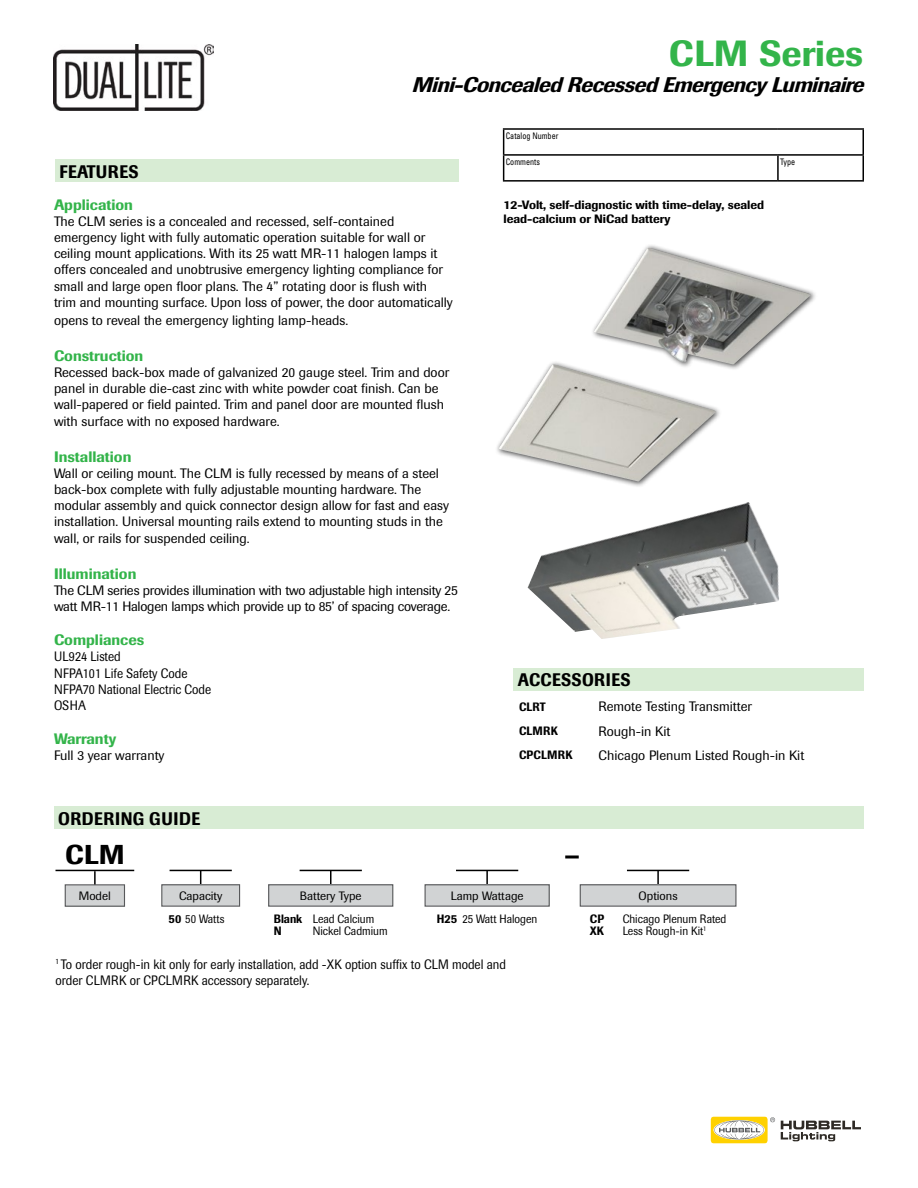
<style>
.page{position:relative;width:918px;height:1188px;background:#fff}
.page>*{position:absolute;margin:0;border:0;box-sizing:border-box;transform-origin:0 0}
.t1{font:500 36px "Imago";color:#33b44a}
.t2{font:500 27px "Imago";color:#000}
.t3{font:italic 500 21px "Imago";color:#000}
.t4{font:500 18px "Imago";letter-spacing:.02em;color:#000;scale:.9 1}
.t5{font:500 18px "Imago";letter-spacing:.04em;color:#000;scale:.9 1}
.t6{font:500 15px "Imago";color:#33b44a}
.t7{font:13.5px/16.2px "Imago";color:#000}
.t8{font:13.5px/16.2px "Imago";color:#000;scale:.9 1}
.t9{font:500 12px/14.4px "Imago";color:#000}
.t10{font:12px/23.5px "Imago";color:#000;text-align:right}
.t11{font:12px "Imago";color:#000;scale:.9 1}
.t12{font:500 12px "Imago";color:#000;scale:.9 1}
.t13{font:500 12px "Imago";letter-spacing:.02em;color:#000;scale:.9 1}
.t14{font:condensed 9px "Univers LT Std";color:#000;scale:.9 1}
.s1{font-weight:500}
</style>
<div class="page">
<div style="left:55px;top:160px;width:404px;height:22px;background:#d8ecd4"></div>
<div style="left:54px;top:807px;width:810px;height:22px;background:#d8ecd4"></div>
<div style="left:65px;top:885px;width:59px;height:21px;background:#d1d3d4"></div>
<div style="left:65px;top:884px;width:60px;height:23px;border:1px solid #58595b"></div>
<svg style="left:94px;top:871px;width:2px;height:13px"></svg>
<hr style="left:56px;top:870px;width:78px;height:1px;background:#000">
<svg style="left:200px;top:871px;width:1px;height:13px"></svg>
<div style="left:162px;top:885px;width:78px;height:21px;background:#d1d3d4"></div>
<div style="left:161px;top:884px;width:79px;height:23px;border:1px solid #58595b"></div>
<hr style="left:170px;top:870px;width:62px;height:1px;background:#000">
<svg style="left:330px;top:871px;width:2px;height:13px"></svg>
<div style="left:269px;top:885px;width:124px;height:21px;background:#d1d3d4"></div>
<div style="left:268px;top:884px;width:125px;height:23px;border:1px solid #58595b"></div>
<hr style="left:300px;top:870px;width:62px;height:1px;background:#000">
<svg style="left:486px;top:871px;width:2px;height:13px"></svg>
<div style="left:425px;top:885px;width:124px;height:21px;background:#d1d3d4"></div>
<div style="left:425px;top:884px;width:125px;height:23px;border:1px solid #58595b"></div>
<hr style="left:456px;top:870px;width:62px;height:1px;background:#000">
<svg style="left:657px;top:871px;width:2px;height:13px"></svg>
<div style="left:580px;top:885px;width:156px;height:21px;background:#d1d3d4"></div>
<div style="left:580px;top:884px;width:156px;height:23px;border:1px solid #58595b"></div>
<hr style="left:627px;top:870px;width:62px;height:1px;background:#000">
<hr style="left:503px;top:128px;width:275px;height:2px;background:#000">
<hr style="left:778px;top:128px;width:86px;height:2px;background:#000">
<hr style="left:862px;top:130px;width:2px;height:24px;background:#000">
<hr style="left:503px;top:154px;width:275px;height:2px;background:#000">
<svg style="left:503px;top:130px;width:1px;height:50px"></svg>
<hr style="left:778px;top:154px;width:86px;height:2px;background:#000">
<hr style="left:777px;top:156px;width:2px;height:24px;background:#000">
<hr style="left:862px;top:156px;width:2px;height:24px;background:#000">
<hr style="left:503px;top:180px;width:275px;height:2px;background:#000">
<hr style="left:778px;top:180px;width:86px;height:2px;background:#000">
<div style="left:514px;top:668px;width:350px;height:22px;background:#d8ecd4"></div>
<div style="left:590px;top:244px;width:227px;height:127px;background:#000;opacity:.75"></div>
<img style="left:594px;top:248px;width:217px;height:116px">
<div style="left:495px;top:361px;width:227px;height:127px;background:#000;opacity:.75"></div>
<img style="left:499px;top:364px;width:217px;height:117px">
<img style="left:528px;top:502px;width:251px;height:137px">
<hr style="left:565px;top:855px;width:14px;height:3px;background:#000">
<img style="left:53px;top:45px;width:160px;height:65px">
<svg style="left:711px;top:1117px;width:64px;height:26px"></svg>
<svg style="left:781px;top:1121px;width:80px;height:20px"></svg>
<h3 class="t4" style="left:60px;top:161px;width:89px">FEATURES</h3>
<h1 class="t1" style="left:669px;top:31px;width:196px">CLM Series</h1>
<h3 class="t3" style="left:412px;top:72px;width:460px">Mini-ConcealedRecessedEmergency Luminaire</h3>
<p class="t14" style="left:506px;top:130px;width:60px">Catalog Number</p>
<p class="t14" style="left:506px;top:156px;width:39px">Comments</p>
<p class="t14" style="left:780px;top:156px;width:18px">Type</p>
<p class="t6" style="left:54px;top:195px;width:81px">Application</p>
<p class="t7" style="left:54px;top:213px;width:400px">The CLM series is a concealed and recessed, self-contained emergency light with fully automatic operation suitable for wall or ceiling mount applications. With its 25 watt MR-11 halogen lamps it offers concealed and unobtrusive emergency lighting compliance for small and large open floor plans. The 4” rotating door is flush with<br>trim and mounting surface. Upon loss of power, the door automatically</p>
<p class="t7" style="left:54px;top:312px;width:296px">opens to reveal the emergency lighting lamp-heads.</p>
<p class="t6" style="left:54px;top:346px;width:91px">Construction</p>
<p class="t7" style="left:54px;top:364px;width:397px">Recessed back-box made of galvanized 20 gauge steel. Trim and door panel in durable die-cast zinc with white powder coat finish. Can be wall-papered or field painted. Trim and panel door are mounted flush with surface with no exposed hardware.</p>
<p class="t6" style="left:54px;top:447px;width:79px">Installation</p>
<p class="t7" style="left:54px;top:465px;width:396px">Wall or ceiling mount. The CLM is fully recessed by means of a steel back-box complete with fully adjustable mounting hardware. The modular assembly and quick connector design allow for fast and easy installation. Universal mounting rails extend to mounting studs in the wall, or rails for suspended ceiling.</p>
<p class="t6" style="left:54px;top:564px;width:84px">Illumination</p>
<p class="t7" style="left:54px;top:582px;width:405px">The CLM series provides illumination with two adjustable high intensity 25 watt MR-11 Halogen lamps which provide up to 85’ of spacing coverage.</p>
<p class="t6" style="left:54px;top:631px;width:92px">Compliances</p>
<p class="t8" style="left:54px;top:649px;width:176px">UL924 Listed<br>NFPA101 Life Safety Code<br>NFPA70 National Electric Code<br>OSHA</p>
<p class="t6" style="left:54px;top:730px;width:64px">Warranty</p>
<p class="t7" style="left:54px;top:748px;width:112px">Full 3 year warranty</p>
<h3 class="t5" style="left:58px;top:808px;width:159px">ORDERING GUIDE</h3>
<h2 class="t2" style="left:65px;top:839px;width:61px">CLM</h2>
<p class="t9" style="left:504px;top:197px;width:262px">12-Volt, self-diagnostic with time-delay, sealed lead-calcium or NiCad battery</p>
<h3 class="t4" style="left:518px;top:669px;width:127px">ACCESSORIES</h3>
<p class="t12" style="left:519px;top:699px;width:31px">CLRT</p>
<p class="t7" style="left:599px;top:699px;width:155px">Remote Testing Transmitter</p>
<p class="t12" style="left:519px;top:723px;width:45px">CLMRK</p>
<p class="t7" style="left:599px;top:723px;width:73px">Rough-in Kit</p>
<p class="t13" style="left:519px;top:748px;width:61px">CPCLMRK</p>
<p class="t7" style="left:599px;top:747px;width:207px">Chicago Plenum Listed Rough-in Kit</p>
<p class="t10" style="left:79px;top:884px;width:34px">Model</p>
<p class="t10" style="left:169px;top:884px;width:57px">Capacity<br><span class="s1">50</span> 50 Watts</p>
<p class="t10" style="left:274px;top:884px;width:102px;text-align:left;text-indent:26px">Battery Type<br><span class="s1">Blank</span> Lead Calcium</p>
<p class="t12" style="left:274px;top:924px;width:10px">N</p>
<p class="t11" style="left:313px;top:924px;width:85px">Nickel Cadmium</p>
<p class="t10" style="left:451px;top:884px;width:74px">Lamp Wattage</p>
<p class="t11" style="left:437px;top:912px;width:113px"><span class="s1">H25</span> 25 Watt Halogen</p>
<p class="t10" style="left:639px;top:884px;width:41px">Options</p>
<p class="t12" style="left:590px;top:912px;width:18px">CP</p>
<p class="t11" style="left:623px;top:912px;width:117px">Chicago Plenum Rated</p>
<p class="t12" style="left:590px;top:924px;width:18px">XK</p>
<p class="t11" style="left:623px;top:924px;width:95px">Less Rough-in Kit<sup>1</sup></p>
<p class="t8" style="left:56px;top:956px;width:502px"><sup>1</sup> To order rough-in kit only for early installation, add -XK option suffix to CLM model and order CLMRK or CPCLMRK accessory separately.</p>
</div>
